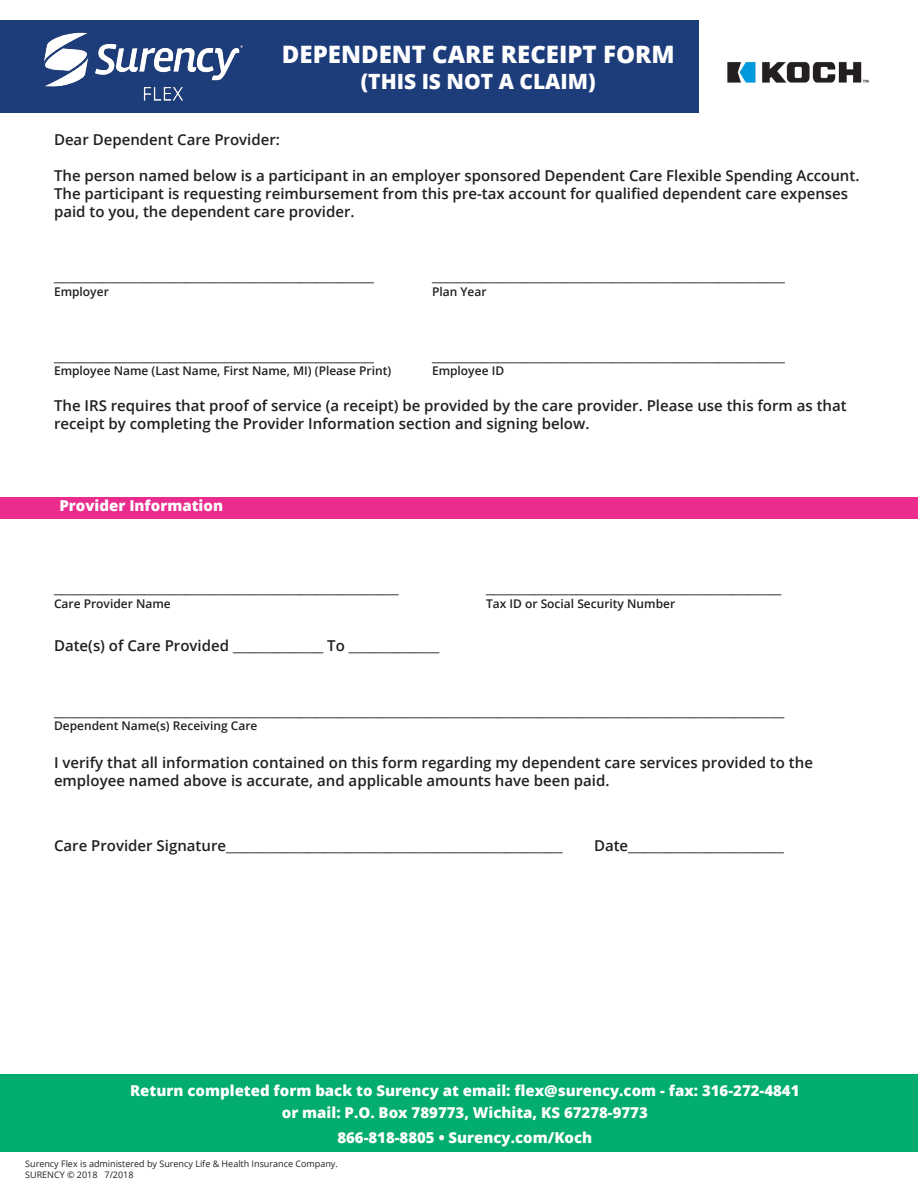
<style>
.page{position:relative;width:918px;height:1188px;background:#fff}
.page>*{position:absolute;margin:0;border:0;box-sizing:border-box;transform-origin:0 0}
.t1{font:800 24px "Open Sans";color:#fff}
.t2{font:800 21px "Open Sans";color:#fff}
.t3{font:18px "Arial Narrow";color:#231f20}
.t4{font:600 15px/18px "Open Sans";color:#231f20}
.t5{font:800 15px "Open Sans";color:#fff}
.t6{font:600 12px "Open Sans";color:#231f20}
.t7{font:9px "Open Sans";color:#231f20}
.s1{font-family:"Arial Narrow";font-weight:400;font-size:18px}
.s2{font-family:"Open Sans";font-weight:600;font-size:15px}
</style>
<div class="page">
<div style="left:0;top:20px;width:698px;height:93px;background:#1d3c7a"></div>
<img style="left:43px;top:32px;width:200px;height:69px">
<div style="left:0;top:497px;width:918px;height:22px;background:#eb2c8f"></div>
<div style="left:0;top:1075px;width:918px;height:77px;background:#02ad6e"></div>
<img style="left:727px;top:61px;width:142px;height:22px">
<p class="t1" style="left:282px;top:36px;width:394px">DEPENDENT CARE RECEIPT FORM</p>
<p class="t2" style="left:361px;top:65px;width:236px">(THIS IS NOT A CLAIM)</p>
<p class="t4" style="left:54px;top:130px;width:228px">Dear Dependent Care Provider:</p>
<p class="t4" style="left:54px;top:166px;width:807px">The person named below is a participant in an employer sponsored Dependent Care Flexible Spending Account.<br>The participant is requesting reimbursement from this pre-tax account for qualified dependent care expenses paid to you, the dependent care provider.</p>
<p class="t3" style="left:54px;top:262px;width:322px">_______________________________________</p>
<p class="t3" style="left:432px;top:262px;width:354px">___________________________________________</p>
<p class="t6" style="left:54px;top:283px;width:56px">Employer</p>
<p class="t6" style="left:432px;top:283px;width:56px">Plan Year</p>
<p class="t3" style="left:54px;top:341px;width:322px">_______________________________________</p>
<p class="t3" style="left:432px;top:341px;width:354px">___________________________________________</p>
<p class="t6" style="left:54px;top:362px;width:339px">Employee Name (Last Name, First Name, MI) (Please Print)</p>
<p class="t6" style="left:432px;top:362px;width:74px">Employee ID</p>
<p class="t4" style="left:54px;top:396px;width:794px">The IRS requires that proof of service (a receipt) be provided by the care provider. Please use this form as that receipt by completing the Provider Information section and signing below.</p>
<p class="t5" style="left:59px;top:494px;width:165px">Provider Information</p>
<p class="t3" style="left:54px;top:574px;width:346px">__________________________________________</p>
<p class="t3" style="left:486px;top:574px;width:297px">____________________________________</p>
<p class="t6" style="left:54px;top:595px;width:118px">Care Provider Name</p>
<p class="t6" style="left:486px;top:595px;width:191px">Tax ID or Social Security Number</p>
<p class="t4" style="left:54px;top:636px;width:387px">Date(s) of Care Provided <span class="s1">___________</span> To <span class="s1">___________</span></p>
<p class="t3" style="left:54px;top:696px;width:732px">_________________________________________________________________________________________</p>
<p class="t6" style="left:54px;top:717px;width:205px">Dependent Name(s) Receiving Care</p>
<p class="t4" style="left:54px;top:753px;width:761px">I verify that all information contained on this form regarding my dependent care services provided to the employee named above is accurate, and applicable amounts have been paid.</p>
<p class="t3" style="left:54px;top:831px;width:510px"><span class="s2">Care Provider Signature</span>_________________________________________</p>
<p class="t3" style="left:594px;top:831px;width:192px"><span class="s2">Date</span>___________________</p>
<p class="t5" style="left:130px;top:1079px;width:671px">Return completed form back to Surency at email: flex@surency.com - fax: 316-272-4841</p>
<p class="t5" style="left:282px;top:1101px;width:368px">or mail: P.O. Box 789773, Wichita, KS 67278-9773</p>
<p class="t5" style="left:337px;top:1126px;width:257px">866-818-8805 • Surency.com/Koch</p>
<p class="t7" style="left:25px;top:1158px;width:314px">Surency Flex is administered by Surency Life &amp; Health Insurance Company.</p>
<p class="t7" style="left:25px;top:1168px;width:110px">SURENCY © 2018 7/2018</p>
</div>
